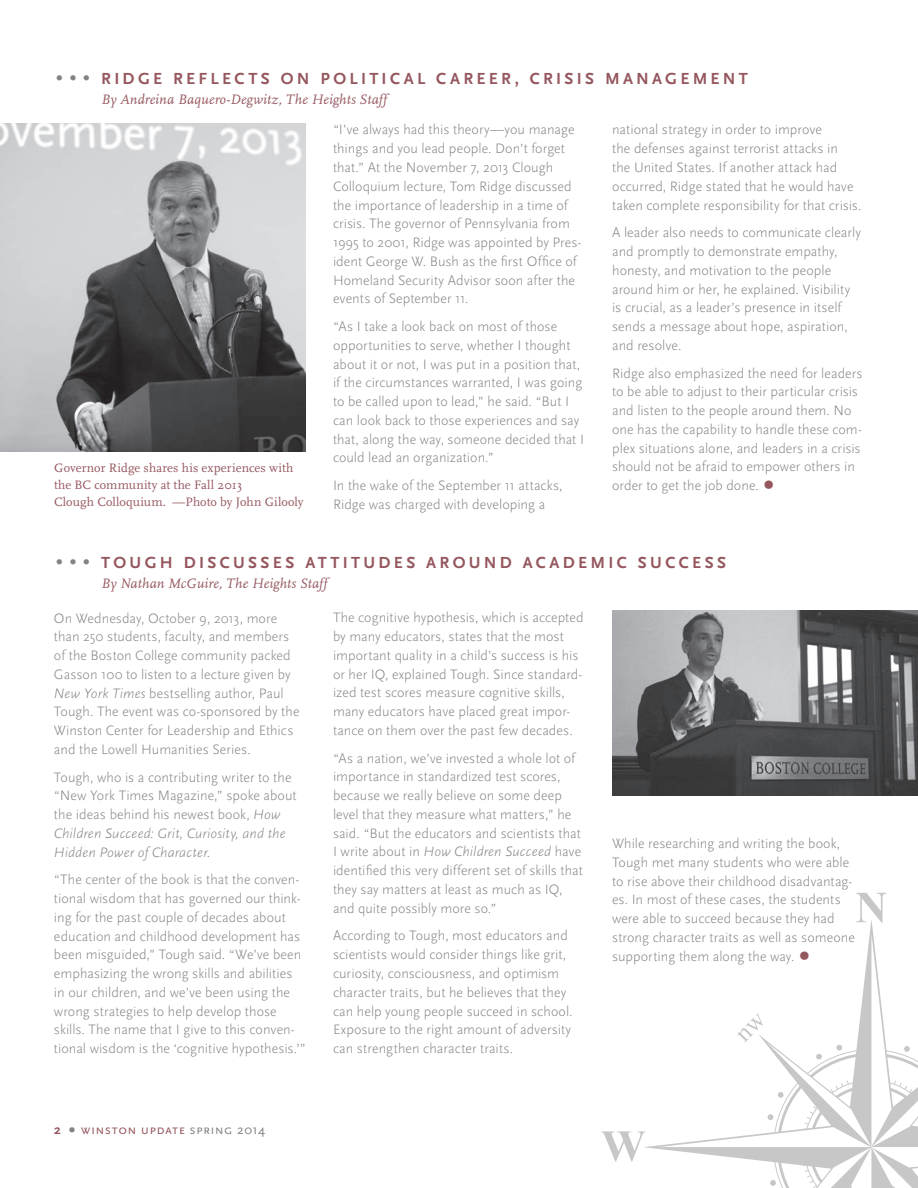
<style>
.page{position:relative;width:918px;height:1188px;background:#fff}
.page>*{position:absolute;margin:0;border:0;box-sizing:border-box;transform-origin:0 0}
.t1{font:italic 36px "Scala OT";color:#95575e}
.t2{font:italic 22.5px "Scala OT";color:#838386}
.t3{font:700 16.8px "Scala Sans OT";letter-spacing:.2em;color:#95575e}
.t4{font:300 14.25px/18.8px "Scala Sans";letter-spacing:.005em;color:#838386}
.t5{font:italic 14.25px "Scala";letter-spacing:.01em;color:#95575e}
.t6{font:13.5px "Scala Sans OT";letter-spacing:.025em;color:#95575e}
.t7{font:700 13.5px "Scala Sans OT";color:#95575e}
.t8{font:12.75px/17.2px "Scala";letter-spacing:.005em;color:#95575e}
.s1{font-style:italic}
.s2{color:#838386}
</style>
<div class="page">
<img style="left:0;top:124px;width:306px;height:327px">
<svg style="left:856px;top:893px;width:30px;height:26px"></svg>
<svg style="left:602px;top:1131px;width:41px;height:31px"></svg>
<svg style="left:658px;top:934px;width:260px;height:254px"></svg>
<img style="left:612px;top:611px;width:306px;height:184px">
<h2 class="t2" style="left:55px;top:64px;width:37px">• • •</h2>
<p class="t3" style="left:101px;top:69px;width:648px">RIDGE REFLECTS ON POLITICAL CAREER, CRISIS MANAGEMENT</p>
<p class="t5" style="left:101px;top:92px;width:287px">By Andreina Baquero-Degwitz, The Heights Staff</p>
<p class="t8" style="left:54px;top:459px;width:251px">Governor Ridge shares his experiences with the BC community at the Fall 2013<br>Clough Colloquium. —Photo by John Gilooly</p>
<p class="t4" style="left:333px;top:121px;width:250px">“I’ve always had this theory—you manage things and you lead people. Don’t forget that.” At the November 7, 2013 Clough Colloquium lecture, Tom Ridge discussed the importance of leadership in a time of crisis. The governor of Pennsylvania from 1995 to 2001, Ridge was appointed by Pres&shy;ident George W. Bush as the first Office of Homeland Security Advisor soon after the events of September 11.</p>
<p class="t4" style="left:333px;top:317px;width:253px">“As I take a look back on most of those opportunities to serve, whether I thought about it or not, I was put in a position that, if the circumstances warranted, I was going to be called upon to lead,” he said. “But I can look back to those experiences and say that, along the way, someone decided that I could lead an organization.”</p>
<p class="t4" style="left:333px;top:476px;width:231px">In the wake of the September 11 attacks,<br>Ridge was charged with developing a</p>
<p class="t4" style="left:612px;top:121px;width:251px">national strategy in order to improve<br>the defenses against terrorist attacks in<br>the United States. If another attack had occurred, Ridge stated that he would have taken complete responsibility for that crisis.</p>
<p class="t4" style="left:612px;top:223px;width:250px">A leader also needs to communicate clearly and promptly to demonstrate empathy, honesty, and motivation to the people around him or her, he explained. Visibility is crucial, as a leader’s presence in itself sends a message about hope, aspiration, and resolve.</p>
<p class="t4" style="left:612px;top:364px;width:252px">Ridge also emphasized the need for leaders to be able to adjust to their particular crisis and listen to the people around them. No one has the capability to handle these com&shy;plex situations alone, and leaders in a crisis should not be afraid to empower others in order to get the job done.</p>
<h1 class="t1" style="left:762px;top:462px;width:14px">•</h1>
<h2 class="t2" style="left:55px;top:548px;width:37px">• • •</h2>
<p class="t3" style="left:101px;top:553px;width:626px">TOUGH DISCUSSES ATTITUDES AROUND ACADEMIC SUCCESS</p>
<p class="t5" style="left:101px;top:576px;width:228px">By Nathan McGuire, The Heights Staff</p>
<p class="t4" style="left:54px;top:609px;width:247px">On Wednesday, October 9, 2013, more than 250 students, faculty, and members of the Boston College community packed Gasson 100 to listen to a lecture given by <span class="s1">New York Times</span> bestselling author, Paul Tough. The event was co-sponsored by the Winston Center for Leadership and Ethics and the Lowell Humanities Series.</p>
<p class="t4" style="left:54px;top:768px;width:244px">Tough, who is a contributing writer to the “New York Times Magazine,” spoke about the ideas behind his newest book, <span class="s1">How Children Succeed: Grit, Curiosity, and the Hidden Power of Character.</span></p>
<p class="t4" style="left:54px;top:871px;width:253px">“The center of the book is that the conven&shy;tional wisdom that has governed our think&shy;ing for the past couple of decades about education and childhood development has been misguided,” Tough said. “We’ve been emphasizing the wrong skills and abilities in our children, and we’ve been using the wrong strategies to help develop those skills. The name that I give to this conven&shy;tional wisdom is the ‘cognitive hypothesis.’”</p>
<h2 class="t2" style="left:68px;top:1116px;width:9px">•</h2>
<p class="t7" style="left:54px;top:1122px;width:8px">2</p>
<p class="t6" style="left:81px;top:1123px;width:186px">winston update <span class="s2">spring 2014</span></p>
<p class="t4" style="left:333px;top:609px;width:252px">The cognitive hypothesis, which is accepted by many educators, states that the most important quality in a child’s success is his or her IQ, explained Tough. Since standard&shy;ized test scores measure cognitive skills, many educators have placed great impor&shy;tance on them over the past few decades.</p>
<p class="t4" style="left:333px;top:749px;width:252px">“As a nation, we’ve invested a whole lot of importance in standardized test scores, because we really believe on some deep level that they measure what matters,” he said. “But the educators and scientists that I write about in <span class="s1">How Children Succeed</span> have identified this very different set of skills that they say matters at least as much as IQ, and quite possibly more so.”</p>
<p class="t4" style="left:333px;top:927px;width:241px">According to Tough, most educators and scientists would consider things like grit, curiosity, consciousness, and optimism character traits, but he believes that they can help young people succeed in school.<br>Exposure to the right amount of adversity can strengthen character traits.</p>
<p class="t4" style="left:612px;top:834px;width:245px">While researching and writing the book, Tough met many students who were able to rise above their childhood disadvantag&shy;es. In most of these cases, the students were able to succeed because they had strong character traits as well as someone supporting them along the way.</p>
<h1 class="t1" style="left:798px;top:932px;width:14px">•</h1>
</div>
